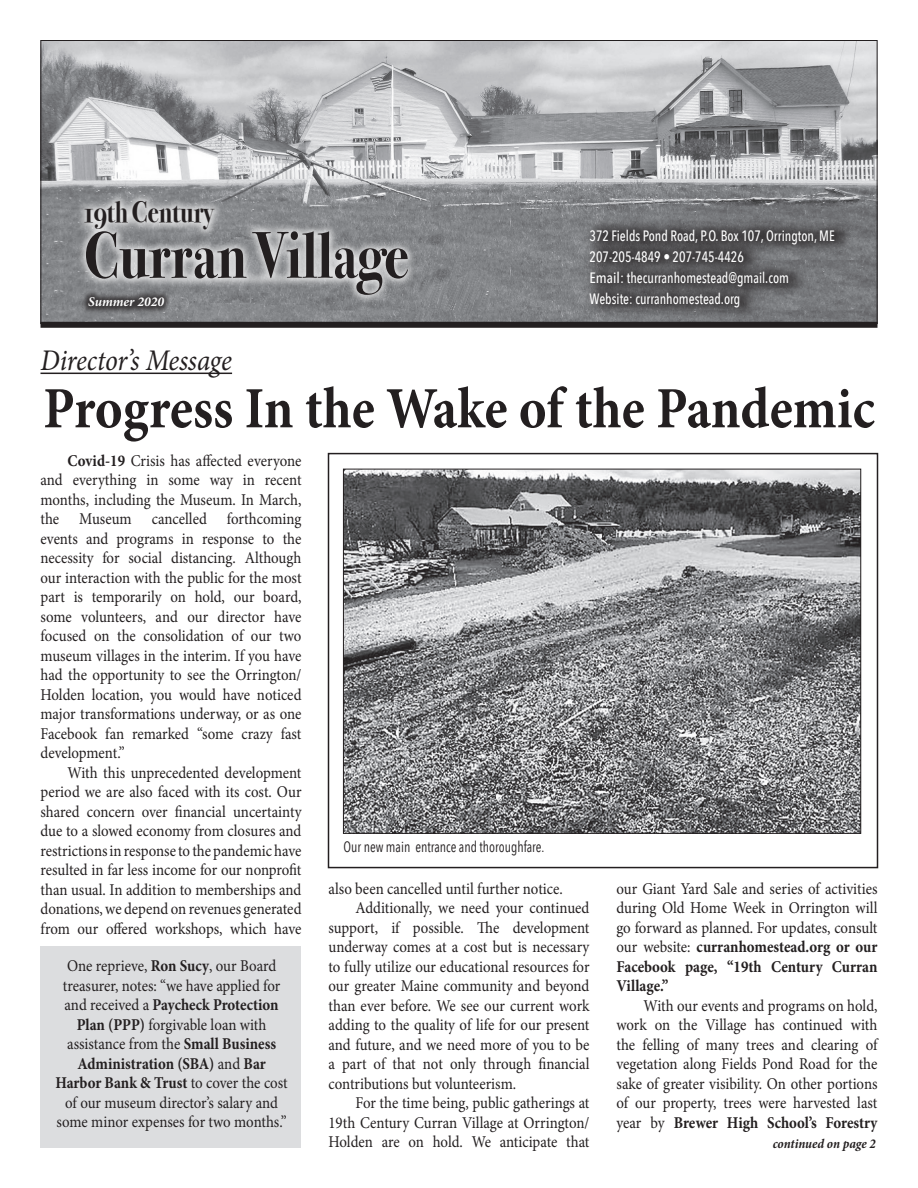
<style>
.page{position:relative;width:918px;height:1188px;background:#fff}
.page>*{position:absolute;margin:0;border:0;box-sizing:border-box;transform-origin:0 0}
.t1{font:700 66px "Bodoni Svty Two OSITCTT";color:#231f20;scale:.83 1}
.t2{font:700 58.5px "Minion Pro";color:#231f20;scale:.9 1}
.t3{font:italic 30px "Minion Pro";letter-spacing:-.01em;color:#231f20;scale:.9 1}
.t4{font:700 30px "Bodoni Svty Two OSITCTT";color:#231f20;scale:.83 1}
.t5{font:16.5px/19.5px "Minion Pro";letter-spacing:-.005em;color:#231f20;text-align:justify;scale:.9 1}
.t6{font:500 15px "Avenir Next Condensed";color:#fff;scale:.9 1}
.t7{font:500 15px "Avenir Next Condensed";color:#fff}
.t8{font:15px "Avenir Next Condensed";color:#231f20;scale:.9 1}
.t9{font:italic 700 condensed 13.5px "Minion Pro";letter-spacing:-.005em;color:#231f20}
.t10{font:italic 700 13.5px "Minion Pro";color:#fff}
.s1{font-weight:700}
</style>
<div class="page">
<img style="left:42px;top:42px;width:834px;height:280px">
<hr style="left:40px;top:373px;width:192px;height:1px;background:#231f20">
<div style="left:583px;top:216px;width:272px;height:106px;background:#231f20;opacity:.83"></div>
<div style="left:81px;top:289px;width:91px;height:25px;background:#231f20;opacity:.75"></div>
<div style="left:75px;top:192px;width:342px;height:112px;background:#fff;opacity:.75"></div>
<div style="left:40px;top:322px;width:838px;height:6px;background:#231f20"></div>
<div style="left:328px;top:453px;width:550px;height:415px;border:2px solid #231f20"></div>
<img style="left:345px;top:471px;width:514px;height:361px">
<div style="left:40px;top:946px;width:262px;height:202px;background:#dcdddf"></div>
<p class="t4" style="left:84px;top:195px;width:157px">19th Century</p>
<p class="t1" style="left:84px;top:217px;width:392px">Curran Village</p>
<p class="t6" style="left:590px;top:226px;width:274px">372 Fields Pond Road, P.O. Box 107, Orrington, ME</p>
<p class="t6" style="left:590px;top:247px;width:173px">207-205-4849 • 207-745-4426</p>
<p class="t7" style="left:590px;top:268px;width:201px">Email: thecurranhomestead@gmail.com</p>
<p class="t10" style="left:88px;top:292px;width:77px">Summer 2020</p>
<p class="t6" style="left:590px;top:289px;width:169px">Website: curranhomestead.org</p>
<p class="t3" style="left:40px;top:340px;width:214px">Director’s Message</p>
<p class="t2" style="left:43px;top:367px;width:926px">Progress In the Wake of the Pandemic</p>
<p class="t5" style="left:40px;top:451px;width:292px;text-indent:27px"><span class="s1">Covid-19</span> Crisis has affected everyone and everything in some way in recent months, including the Museum. In March, the Museum cancelled forthcoming events and programs in response to the necessity for social distancing. Although our interaction with the public for the most part is temporarily on hold, our board, some volunteers, and our director have focused on the consolidation of our two museum villages in the interim. If you have had the opportunity to see the Orrington/ Holden location, you would have noticed major transformations underway, or as one Facebook fan remarked “some crazy fast development.”</p>
<p class="t5" style="left:40px;top:763px;width:292px;text-indent:27px">With this unprecedented development period we are also faced with its cost. Our shared concern over financial uncertainty due to a slowed economy from closures and restrictions in response to the pandemic have resulted in far less income for our nonprofit than usual. In addition to memberships and donations, we depend on revenues generated from our offered workshops, which have</p>
<p class="t5" style="left:55px;top:956px;width:260px;text-align:center">One reprieve, <span class="s1">Ron Sucy</span>, our Board treasurer, notes: “we have applied for and received a <span class="s1">Paycheck Protection Plan (PPP)</span> forgivable loan with assistance from the <span class="s1">Small Business Administration (SBA)</span> and <span class="s1">Bar Harbor Bank &amp; Trust</span> to cover the cost of our museum director’s salary and some minor expenses for two months.”</p>
<p class="t8" style="left:343px;top:834px;width:225px">Our new main entrance and thoroughfare.</p>
<p class="t5" style="left:328px;top:879px;width:262px">also been cancelled until further notice.</p>
<p class="t5" style="left:328px;top:898px;width:292px;text-indent:27px">Additionally, we need your continued support, if possible. The development underway comes at a cost but is necessary to fully utilize our educational resources for our greater Maine community and beyond than ever before. We see our current work adding to the quality of life for our present and future, and we need more of you to be a part of that not only through financial contributions but volunteerism.</p>
<p class="t5" style="left:328px;top:1093px;width:292px;text-indent:27px">For the time being, public gatherings at 19th Century Curran Village at Orrington/ Holden are on hold. We anticipate that</p>
<p class="t5" style="left:616px;top:879px;width:292px">our Giant Yard Sale and series of activities during Old Home Week in Orrington will go forward as planned. For updates, consult our website: <span class="s1">curranhomestead.org or our Facebook page, “19th Century Curran Village.”</span></p>
<p class="t5" style="left:616px;top:996px;width:292px;text-indent:27px">With our events and programs on hold, work on the Village has continued with the felling of many trees and clearing of vegetation along Fields Pond Road for the sake of greater visibility. On other portions of our property, trees were harvested last year by <span class="s1">Brewer High School’s Forestry</span></p>
<p class="t9" style="left:773px;top:1135px;width:105px">continued on page 2</p>
</div>
